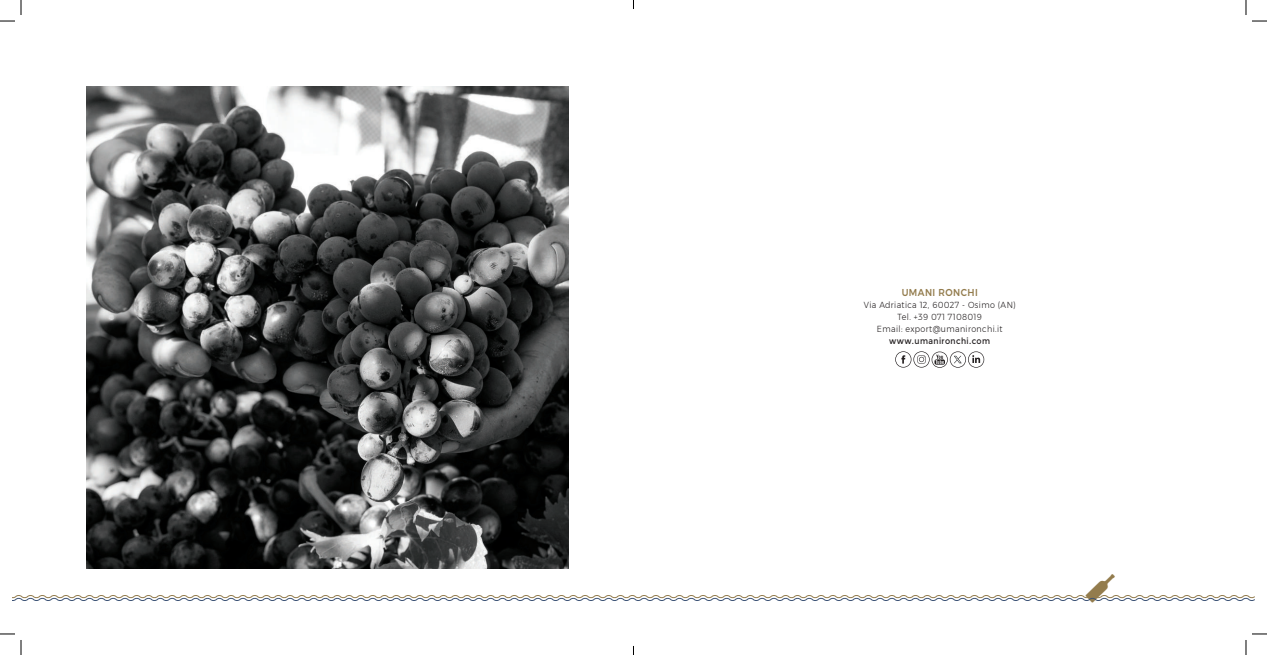
<style>
.page{position:relative;width:1267px;height:655px;background:#fff}
.page>*{position:absolute;margin:0;border:0;box-sizing:border-box;transform-origin:0 0}
.t1{font:500 10px "Montserrat";letter-spacing:.05em;color:#937c4d;scale:.9 1}
.t2{font:300 8.8px/12px "Montserrat";letter-spacing:.05em;color:#231f20;text-align:center;scale:.9 1}
.t3{font:8.8px "Montserrat";letter-spacing:.05em;color:#231f20;scale:.9 1}
</style>
<div class="page">
<img style="left:86px;top:86px;width:482px;height:482px">
<svg style="left:895px;top:351px;width:89px;height:16px"></svg>
<svg style="left:1252px;top:20px;width:15px;height:2px"></svg>
<svg style="left:1252px;top:633px;width:15px;height:1px"></svg>
<svg style="left:0;top:0;width:22px;height:22px"></svg>
<svg style="left:0;top:633px;width:22px;height:21px"></svg>
<svg style="left:1245px;top:0;width:1px;height:15px"></svg>
<svg style="left:1245px;top:640px;width:1px;height:14px"></svg>
<svg style="left:12px;top:595px;width:1242px;height:6px"></svg>
<p class="t1" style="left:901px;top:284px;width:86px">UMANI RONCHI</p>
<p class="t2" style="left:863px;top:298px;width:170px">Via Adriatica 12, 60027 - Osimo (AN)<br>Tel. +39 071 7108019<br>Email: export@umanironchi.it</p>
<p class="t3" style="left:889px;top:335px;width:114px">www.umanironchi.com</p>
</div>
